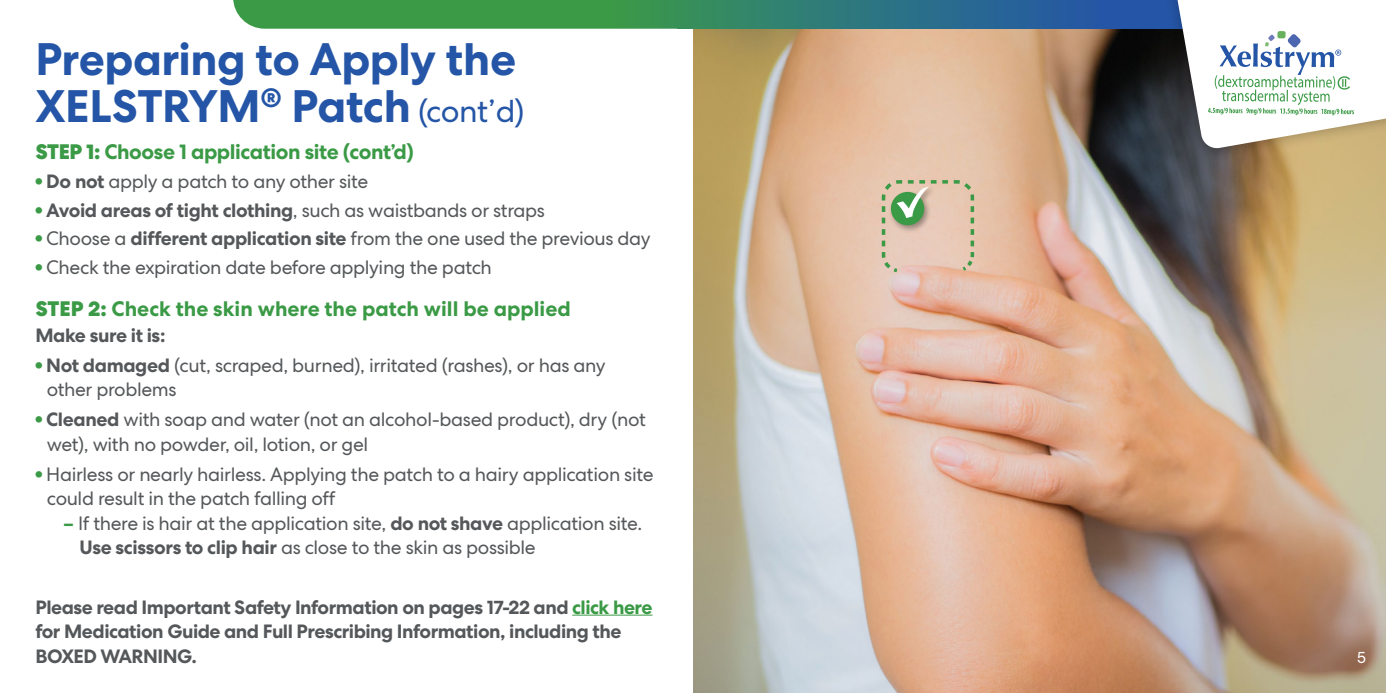
<style>
.page{position:relative;width:1386px;height:693px;background:#fff}
.page>*{position:absolute;margin:0;border:0;box-sizing:border-box;transform-origin:0 0}
.t1{font:700 45.5px/47.2px "Centra No 2";letter-spacing:-.01em;color:#2455a6}
.t2{font:700 21px "Centra No 2";color:#3b9a46}
.t3{font:700 21px "Centra No 2";letter-spacing:-.02em;color:#3b9a46}
.t4{font:19.25px/24.5px "Centra No 2";letter-spacing:-.02em;color:#55585a}
.t5{font:700 19.25px/24.5px "Centra No 2";letter-spacing:-.025em;color:#55585a}
.t6{font:15.75px "Centra No 2";color:#fff}
.s1{font-weight:400;font-size:31.5px}
.s2{font-weight:800}
.s3{font-weight:900;color:#3b9a46}
.s4{font-weight:700}
.s5{font-weight:400}
.s6{font-weight:700;color:#3b9a46}
.s7{color:#3b9a46}
</style>
<div class="page">
<img style="left:693px;top:29px;width:693px;height:664px">
<svg style="left:880px;top:178px;width:96px;height:96px;background:#d1c2a8"></svg>
<hr style="left:572px;top:615px;width:81px;height:1px;background:#3b9a46">
<svg style="left:233px;top:0;width:444px;height:29px;background:#409c4c"></svg>
<svg style="left:677px;top:0;width:484px;height:29px;background:#2b6f86"></svg>
<div style="left:1161px;top:0;width:225px;height:162px;background:#000;opacity:.25"></div>
<svg style="left:1172px;top:0;width:214px;height:149px"></svg>
<h1 class="t1" style="left:35px;top:36px;width:491px">Preparing to Apply the<br>XELSTRYM<sup>®</sup> Patch <span class="s1">(cont’d)</span></h1>
<p class="t3" style="left:35px;top:140px;width:380px"><span class="s2">STEP 1:</span> Choose 1 application site (cont’d)</p>
<p class="t4" style="left:35px;top:169px;width:334px"><span class="s3">•</span> <span class="s4">Do not</span> apply a patch to any other site</p>
<p class="t5" style="left:35px;top:198px;width:511px"><span class="s3">•</span> Avoid areas of tight clothing<span class="s5">, such as waistbands or straps</span></p>
<p class="t4" style="left:35px;top:226px;width:617px"><span class="s3">•</span> Choose a <span class="s4">different application site</span> from the one used the previous day</p>
<p class="t4" style="left:35px;top:255px;width:458px"><span class="s3">•</span> Check the expiration date before applying the patch</p>
<p class="t2" style="left:35px;top:296px;width:537px"><span class="s2">STEP 2:</span> Check the skin where the patch will be applied</p>
<p class="t5" style="left:35px;top:323px;width:132px">Make sure it is:</p>
<p class="t4" style="left:47px;top:353px;width:560px;text-indent:-11px"><span class="s3">•</span> <span class="s4">Not damaged</span> (cut, scraped, burned), irritated (rashes), or has any other problems</p>
<p class="t4" style="left:47px;top:407px;width:601px;text-indent:-11px"><span class="s3">•</span> <span class="s4">Cleaned</span> with soap and water (not an alcohol-based product), dry (not wet), with no powder, oil, lotion, or gel</p>
<p class="t4" style="left:47px;top:462px;width:608px;text-indent:-11px"><span class="s3">•</span> Hairless or nearly hairless. Applying the patch to a hairy application site could result in the patch falling off</p>
<p class="t4" style="left:80px;top:511px;width:564px;text-indent:-16px"><span class="s6">–</span> If there is hair at the application site, <span class="s4">do not shave</span> application site.<br><span class="s4">Use scissors to clip hair</span> as close to the skin as possible</p>
<p class="t5" style="left:35px;top:595px;width:619px">Please read Important Safety Information on pages 17-22 and <span class="s7">click here </span>for Medication Guide and Full Prescribing Information, including the<br>BOXED WARNING.</p>
<p class="t6" style="left:1357px;top:648px;width:10px">5</p>
</div>
